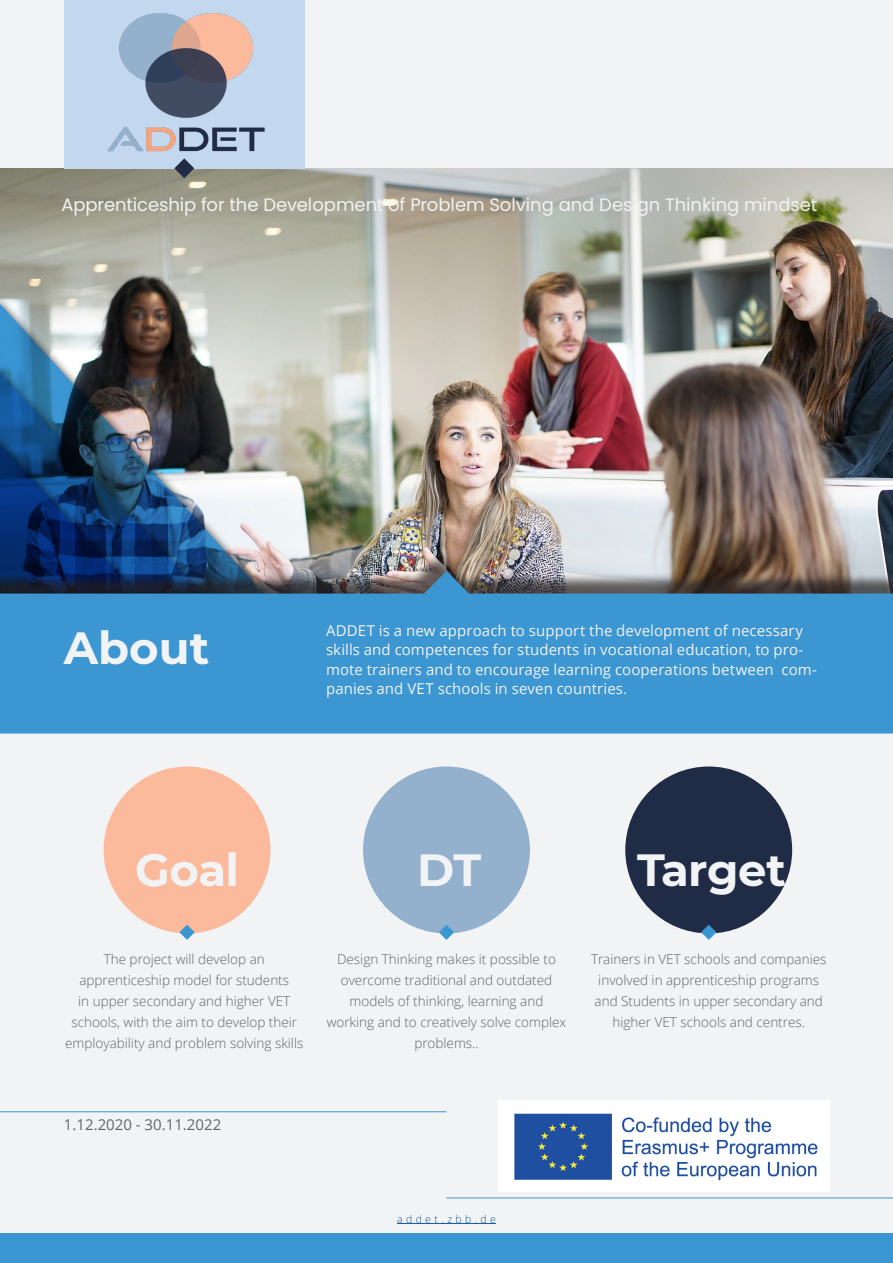
<style>
.page{position:relative;width:893px;height:1263px;background:#f2f3f4}
.page>*{position:absolute;margin:0;border:0;box-sizing:border-box;transform-origin:0 0}
.Box1-Title{font:700 45px "Montserrat";letter-spacing:-.01em;color:#f2f3f4}
.DIV-1-About{font:700 45px "Montserrat";color:#f2f3f4}
.Box-1-SubTitle{font:18px "Poppins";letter-spacing:-.005em;color:#f2f2f2}
.DIV-1-BT{font:15px/19.5px "Open Sans";letter-spacing:.005em;color:#f2f3f4}
.t1{font:15px "Open Sans";color:#636466}
.Box1-BT{font:300 13.5px/21px "Open Sans";color:#636366;text-align:center}
.F1-Website-C4{font:300 10.5px "Open Sans";letter-spacing:.32em;color:#175d9e}
</style>
<div class="page">
<img style="left:498px;top:1100px;width:331px;height:91px">
<img style="left:0;top:168px;width:893px;height:383px">
<div style="left:64px;top:0;width:241px;height:168px;background:#c3d7ef"></div>
<svg style="left:174px;top:165px;width:20px;height:13px"></svg>
<img style="left:107px;top:13px;width:158px;height:152px">
<div style="left:104px;top:766px;width:167px;height:167px;background:#fbba9c;border-radius:50%"></div>
<div style="left:363px;top:766px;width:167px;height:167px;background:#93b1cd;border-radius:50%"></div>
<div style="left:625px;top:766px;width:167px;height:167px;background:#202c46;border-radius:50%"></div>
<div style="left:0;top:294px;width:281px;height:318px;background:#231f20;opacity:.75"></div>
<img style="left:0;top:290px;width:264px;height:261px">
<svg style="left:179px;top:925px;width:16px;height:15px"></svg>
<svg style="left:439px;top:925px;width:15px;height:15px"></svg>
<div style="left:0;top:434px;width:153px;height:178px;background:#231f20;opacity:.75"></div>
<svg style="left:0;top:430px;width:136px;height:121px;background:#0f3566"></svg>
<svg style="left:701px;top:925px;width:15px;height:15px"></svg>
<div style="left:0;top:551px;width:893px;height:178px;background:#231f20;opacity:.7"></div>
<svg style="left:0;top:571px;width:893px;height:162px;background:#3f8dc2"></svg>
<div style="left:0;top:1233px;width:893px;height:30px;background:#3c96d2"></div>
<hr style="left:397px;top:1223px;width:99px;height:1px;background:#175d9e">
<hr style="left:0;top:1111px;width:446px;height:1px;background:#3c96d2">
<hr style="left:446px;top:1197px;width:447px;height:1px;background:#3c96d2">
<p class="Box-1-SubTitle" style="left:61px;top:194px;width:757px">Apprenticeship for the Development of Problem Solving and Design Thinking mindset</p>
<p class="DIV-1-About" style="left:64px;top:616px;width:147px">About</p>
<p class="DIV-1-BT" style="left:326px;top:620px;width:492px">ADDET is a new approach to support the development of necessary skills and competences for students in vocational education, to pro&shy;mote trainers and to encourage learning cooperations between com&shy;panies and VET schools in seven countries.</p>
<p class="Box1-Title" style="left:135px;top:837px;width:106px">Goal</p>
<p class="Box1-Title" style="left:417px;top:837px;width:66px">DT</p>
<p class="Box1-Title" style="left:637px;top:837px;width:150px">Target</p>
<p class="Box1-BT" style="left:65px;top:949px;width:240px">The project will develop an apprenticeship model for students<br>in upper secondary and higher VET schools, with the aim to develop their employability and problem solving skills</p>
<p class="Box1-BT" style="left:327px;top:949px;width:241px">Design Thinking makes it possible to overcome traditional and outdated models of thinking, learning and working and to creatively solve complex problems..</p>
<p class="Box1-BT" style="left:591px;top:949px;width:237px">Trainers in VET schools and companies involved in apprenticeship programs and Students in upper secondary and higher VET schools and centres.</p>
<p class="t1" style="left:64px;top:1114px;width:159px">1.12.2020 - 30.11.2022</p>
<p class="F1-Website-C4" style="left:397px;top:1212px;width:100px">addet.zbb.de</p>
</div>
